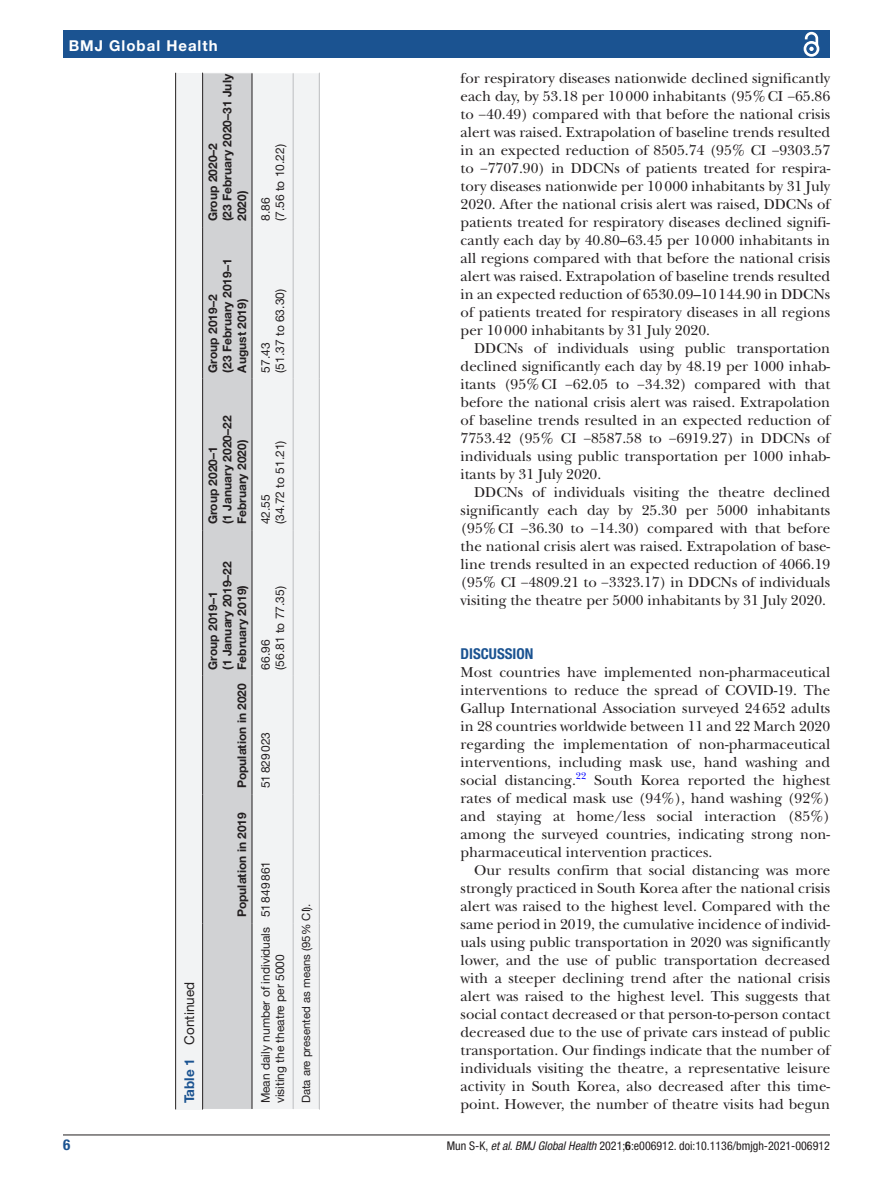
<style>
.page{position:relative;width:893px;height:1191px;background:#fff}
.page>*{position:absolute;margin:0;border:0;box-sizing:border-box;transform-origin:0 0}
.t1{font:15px/18px "New Baskerville";color:#231f20;text-align:justify}
.t2{font:700 15px "Helvetica Neue LT Std";letter-spacing:.065em;color:#fff}
.t3{font:700 condensed 15px "Helvetica Neue LT Std";color:#1b5391}
.t4{font:13.5px "Helvetica Neue LT Std";color:#231f20}
.t5{font:700 13.5px "Helvetica Neue LT Std";color:#1b5391}
.t6{font:700 12px/14.4px "Helvetica Neue LT Std";color:#231f20}
.t7{font:12px/14.4px "Helvetica Neue LT Std";color:#231f20}
.t8{font:condensed 12px "Helvetica Neue LT Std";color:#231f20}
.t9{font:11.4px "Helvetica Neue LT Std";color:#231f20}
.t10{font:9.9px "New Baskerville";color:#00f}
.s1{font-style:italic}
.s2{font-weight:700}
</style>
<div class="page">
<hr style="left:63px;top:1134px;width:767px;height:1px;background:#231f20">
<div style="left:63px;top:31px;width:767px;height:27px;background:#1b5391"></div>
<svg style="left:803px;top:31px;width:17px;height:26px"></svg>
<div style="left:194px;top:73px;width:125px;height:1036px;background:#f2f3f4"></div>
<div style="left:203px;top:73px;width:49px;height:1036px;background:#d1d2d4"></div>
<hr style="left:202px;top:923px;width:1px;height:186px;background:#231f20">
<hr style="left:252px;top:923px;width:1px;height:186px;background:#231f20">
<hr style="left:202px;top:794px;width:1px;height:129px;background:#231f20">
<hr style="left:252px;top:794px;width:1px;height:129px;background:#231f20">
<hr style="left:202px;top:676px;width:1px;height:118px;background:#231f20">
<hr style="left:252px;top:676px;width:1px;height:118px;background:#231f20">
<hr style="left:202px;top:530px;width:1px;height:146px;background:#231f20">
<hr style="left:252px;top:530px;width:1px;height:146px;background:#231f20">
<hr style="left:202px;top:379px;width:1px;height:151px;background:#231f20">
<hr style="left:252px;top:379px;width:1px;height:151px;background:#231f20">
<hr style="left:202px;top:227px;width:1px;height:152px;background:#231f20">
<hr style="left:252px;top:227px;width:1px;height:152px;background:#231f20">
<hr style="left:202px;top:73px;width:1px;height:154px;background:#231f20">
<hr style="left:252px;top:73px;width:1px;height:154px;background:#231f20">
<hr style="left:293px;top:923px;width:1px;height:186px;background:#bcbdc0">
<hr style="left:293px;top:794px;width:1px;height:129px;background:#bcbdc0">
<hr style="left:293px;top:676px;width:1px;height:118px;background:#bcbdc0">
<hr style="left:293px;top:530px;width:1px;height:146px;background:#bcbdc0">
<hr style="left:293px;top:379px;width:1px;height:151px;background:#bcbdc0">
<hr style="left:293px;top:227px;width:1px;height:152px;background:#bcbdc0">
<hr style="left:293px;top:73px;width:1px;height:154px;background:#bcbdc0">
<hr style="left:319px;top:923px;width:1px;height:186px;background:#bcbdc0">
<hr style="left:319px;top:794px;width:1px;height:129px;background:#bcbdc0">
<hr style="left:319px;top:676px;width:1px;height:118px;background:#bcbdc0">
<hr style="left:319px;top:530px;width:1px;height:146px;background:#bcbdc0">
<hr style="left:319px;top:379px;width:1px;height:151px;background:#bcbdc0">
<hr style="left:319px;top:227px;width:1px;height:152px;background:#bcbdc0">
<hr style="left:319px;top:73px;width:1px;height:154px;background:#bcbdc0">
<div style="left:176px;top:73px;width:18px;height:1036px;background:#f2f3f4"></div>
<hr style="left:175px;top:73px;width:1px;height:1036px;background:#231f20">
<p class="t2" style="left:69px;top:36px;width:150px">BMJ Global Health</p>
<p class="t6" style="left:205px;top:221px;width:149px;rotate:-90deg">Group 2020–2<br>(23 February 2020–31 July<br>2020)</p>
<p class="t7" style="left:258px;top:221px;width:79px;rotate:-90deg">8.86<br>(7.56 to 10.22)</p>
<p class="t6" style="left:205px;top:373px;width:115px;rotate:-90deg">Group 2019–2<br>(23 February 2019–1<br>August 2019)</p>
<p class="t7" style="left:258px;top:373px;width:85px;rotate:-90deg">57.43<br>(51.37 to 63.30)</p>
<p class="t6" style="left:205px;top:524px;width:110px;rotate:-90deg">Group 2020–1<br>(1 January 2020–22<br>February 2020)</p>
<p class="t7" style="left:258px;top:524px;width:85px;rotate:-90deg">42.55<br>(34.72 to 51.21)</p>
<p class="t4" style="left:181px;top:1044px;width:64px;rotate:-90deg">Continued</p>
<p class="t5" style="left:181px;top:1103px;width:47px;rotate:-90deg">Table 1</p>
<p class="t6" style="left:205px;top:670px;width:110px;rotate:-90deg">Group 2019–1<br>(1 January 2019–22<br>February 2019)</p>
<p class="t6" style="left:234px;top:788px;width:107px;rotate:-90deg">Population in 2020</p>
<p class="t6" style="left:234px;top:917px;width:107px;rotate:-90deg">Population in 2019</p>
<p class="t7" style="left:258px;top:670px;width:85px;rotate:-90deg">66.96<br>(56.81 to 77.35)</p>
<p class="t7" style="left:258px;top:788px;width:58px;rotate:-90deg">51829023</p>
<p class="t7" style="left:258px;top:917px;width:58px;rotate:-90deg">51849861</p>
<p class="t7" style="left:258px;top:1103px;width:178px;rotate:-90deg">Mean daily number of individuals visiting the theatre per 5000</p>
<p class="t9" style="left:299px;top:1103px;width:201px;rotate:-90deg">Data are presented as means (95% CI).</p>
<p class="t1" style="left:461px;top:69px;width:371px">for respiratory diseases nationwide declined significantly each day, by 53.18 per 10000 inhabitants (95%CI −65.86 to −40.49) compared with that before the national crisis alert was raised. Extrapolation of baseline trends resulted in an expected reduction of 8505.74 (95% CI −9303.57 to −7707.90) in DDCNs of patients treated for respira&shy;tory diseases nationwide per 10000 inhabitants by 31 July 2020. After the national crisis alert was raised, DDCNs of patients treated for respiratory diseases declined signifi&shy;cantly each day by 40.80–63.45 per 10000 inhabitants in all regions compared with that before the national crisis alert was raised. Extrapolation of baseline trends resulted in an expected reduction of 6530.09–10144.90 in DDCNs of patients treated for respiratory diseases in all regions per 10000 inhabitants by 31 July 2020.</p>
<p class="t1" style="left:461px;top:339px;width:371px;text-indent:14px">DDCNs of individuals using public transportation declined significantly each day by 48.19 per 1000 inhab&shy;itants (95%CI −62.05 to −34.32) compared with that before the national crisis alert was raised. Extrapolation of baseline trends resulted in an expected reduction of 7753.42 (95% CI −8587.58 to −6919.27) in DDCNs of individuals using public transportation per 1000 inhab&shy;itants by 31 July 2020.</p>
<p class="t1" style="left:461px;top:483px;width:371px;text-indent:14px">DDCNs of individuals visiting the theatre declined significantly each day by 25.30 per 5000 inhabitants (95%CI −36.30 to −14.30) compared with that before the national crisis alert was raised. Extrapolation of base&shy;line trends resulted in an expected reduction of 4066.19 (95% CI −4809.21 to −3323.17) in DDCNs of individuals visiting the theatre per 5000 inhabitants by 31 July 2020.</p>
<p class="t3" style="left:461px;top:645px;width:74px">DISCUSSION</p>
<p class="t1" style="left:461px;top:663px;width:371px">Most countries have implemented non-pharmaceutical interventions to reduce the spread of COVID-19. The Gallup International Association surveyed 24652 adults in 28 countries worldwide between 11 and 22 March 2020 regarding the implementation of non-pharmaceutical interventions, including mask use, hand washing and social distancing.</p>
<p class="t10" style="left:576px;top:769px;width:12px">22</p>
<p class="t1" style="left:461px;top:771px;width:371px;text-indent:134px">South Korea reported the highest rates of medical mask use (94%), hand washing (92%) and staying at home/less social interaction (85%) among the surveyed countries, indicating strong non&shy;pharmaceutical intervention practices.</p>
<p class="t1" style="left:461px;top:861px;width:371px;text-indent:14px">Our results confirm that social distancing was more strongly practiced in South Korea after the national crisis alert was raised to the highest level. Compared with the same period in 2019, the cumulative incidence of individ&shy;uals using public transportation in 2020 was significantly lower, and the use of public transportation decreased with a steeper declining trend after the national crisis alert was raised to the highest level. This suggests that social contact decreased or that person-to-person contact decreased due to the use of private cars instead of public transportation. Our findings indicate that the number of individuals visiting the theatre, a representative leisure activity in South Korea, also decreased after this time&shy;point. However, the number of theatre visits had begun</p>
<p class="t3" style="left:63px;top:1135px;width:9px">6</p>
<p class="t8" style="left:447px;top:1138px;width:385px">Mun S-K, <span class="s1">et al</span>. <span class="s1">BMJ Global Health</span> 2021;<span class="s2">6</span>:e006912. doi:10.1136/bmjgh-2021-006912</p>
</div>
